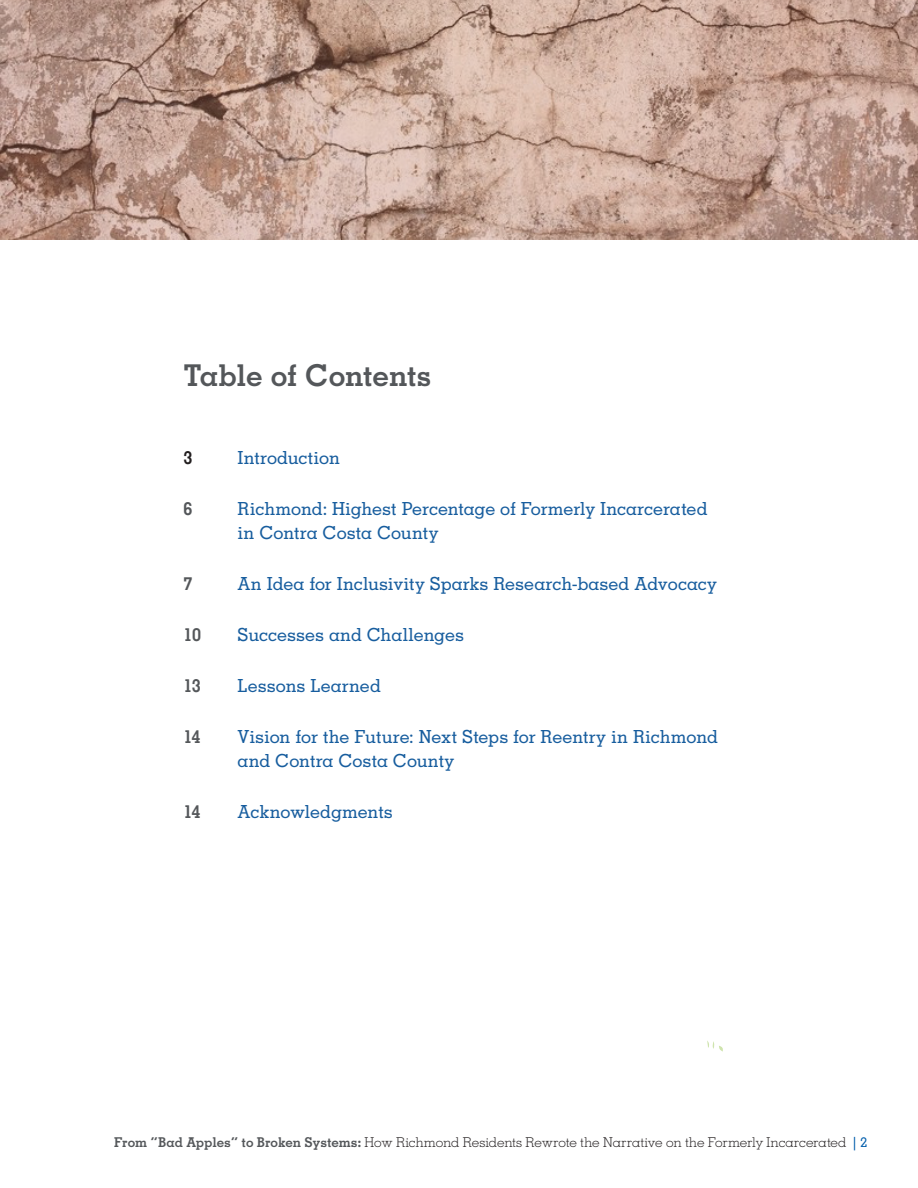
<style>
.page{position:relative;width:918px;height:1188px;background:#fff}
.page>*{position:absolute;margin:0;border:0;box-sizing:border-box;transform-origin:0 0}
.modified_subheader{font:700 30px "Memphis LT Std";letter-spacing:-.01em;color:#54575a}
.t1{font:500 18px/24px "Memphis LT Std";letter-spacing:-.005em;color:#175d9e}
.t2{font:700 18px "Memphis LT Std";letter-spacing:-.045em;color:#54575a}
.t3{font:700 18px "Memphis LT Std";color:#231f20}
.t4{font:300 13.5px "Memphis LT Std";letter-spacing:-.005em;color:#231f20}
.s1{font-weight:700;color:#54575a}
.s2{font-weight:500;color:#015dab}
</style>
<div class="page">
<svg style="left:707px;top:1041px;width:16px;height:11px"></svg>
<img style="left:0;top:0;width:918px;height:240px">
<p class="modified_subheader" style="left:184px;top:357px;width:249px">Table of Contents</p>
<p class="t3" style="left:184px;top:446px;width:10px">3</p>
<p class="t1" style="left:238px;top:446px;width:104px">Introduction</p>
<p class="t2" style="left:184px;top:497px;width:10px">6</p>
<p class="t1" style="left:238px;top:497px;width:472px">Richmond: Highest Percentage of Formerly Incarcerated in Contra Costa County</p>
<p class="t2" style="left:184px;top:572px;width:10px">7</p>
<p class="t1" style="left:238px;top:572px;width:481px">An Idea for Inclusivity Sparks Research-based Advocacy</p>
<p class="t2" style="left:184px;top:623px;width:19px">10</p>
<p class="t1" style="left:238px;top:623px;width:228px">Successes and Challenges</p>
<p class="t2" style="left:184px;top:674px;width:19px">13</p>
<p class="t1" style="left:238px;top:674px;width:145px">Lessons Learned</p>
<p class="t2" style="left:184px;top:725px;width:19px">14</p>
<p class="t1" style="left:238px;top:725px;width:482px">Vision for the Future: Next Steps for Reentry in Richmond and Contra Costa County</p>
<p class="t2" style="left:184px;top:800px;width:19px">14</p>
<p class="t1" style="left:238px;top:800px;width:157px">Acknowledgments</p>
<p class="t4" style="left:114px;top:1134px;width:755px"><span class="s1">From “Bad Apples” to Broken Systems:</span> How Richmond Residents Rewrote the Narrative on the Formerly Incarcerated <span class="s2">| 2</span></p>
</div>
